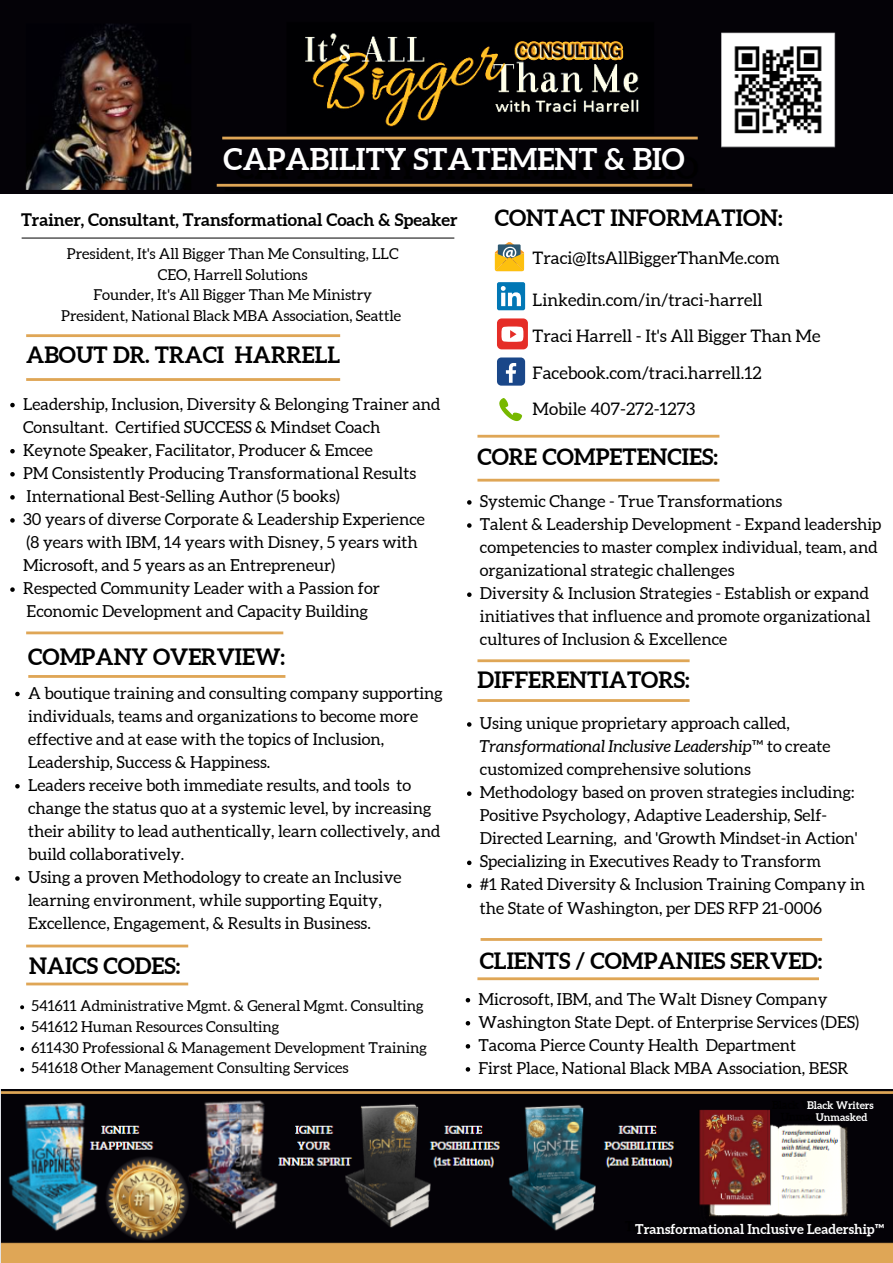
<style>
.page{position:relative;width:893px;height:1263px;background:#fff}
.page>*{position:absolute;margin:0;border:0;box-sizing:border-box;transform-origin:0 0}
.t1{font:700 30px "Aleo";color:#fff}
.t2{font:700 22.5px "Aleo";color:#000}
.t3{font:17.25px/36.2px "Aleo";color:#000}
.t4{font:700 17.25px "Aleo";color:#000}
.t5{font:16.5px/23.1px "Aleo";color:#000}
.t6{font:15px/20.9px "Aleo";color:#000;text-align:center}
.t7{font:700 13.5px "Aleo";color:#fff}
.t8{font:700 10.5px/11.9px "Aleo";color:#fff;text-align:center}
.s1{font-style:italic}
</style>
<div class="page">
<img style="left:0;top:1090px;width:893px;height:173px">
<svg style="left:21px;top:237px;width:397px;height:2px"></svg>
<div style="left:497px;top:318px;width:31px;height:31px;background:#e52d27;border-radius:5px"></div>
<svg style="left:501px;top:326px;width:22px;height:16px"></svg>
<svg style="left:495px;top:242px;width:29px;height:29px"></svg>
<svg style="left:499px;top:398px;width:23px;height:23px"></svg>
<div style="left:497px;top:357px;width:28px;height:29px;background:#1a4789;border-radius:4px"></div>
<svg style="left:506px;top:363px;width:10px;height:20px"></svg>
<img style="left:0;top:0;width:893px;height:193px">
<hr style="left:217px;top:184px;width:475px;height:3px;background:#dfa656">
<hr style="left:222px;top:137px;width:475px;height:2px;background:#dfa656">
<div style="left:497px;top:282px;width:28px;height:28px;background:#0177b5;border-radius:2px"></div>
<svg style="left:501px;top:286px;width:20px;height:20px"></svg>
<hr style="left:26px;top:378px;width:314px;height:3px;background:#dfa656">
<hr style="left:28px;top:675px;width:257px;height:3px;background:#dfa656">
<hr style="left:477px;top:479px;width:242px;height:3px;background:#dfa656">
<hr style="left:477px;top:699px;width:212px;height:3px;background:#dfa656">
<hr style="left:480px;top:938px;width:342px;height:3px;background:#dfa656">
<hr style="left:26px;top:982px;width:162px;height:3px;background:#dfa656">
<svg style="left:15px;top:692px;width:5px;height:4px"></svg>
<svg style="left:15px;top:784px;width:5px;height:4px"></svg>
<svg style="left:15px;top:876px;width:5px;height:5px"></svg>
<svg style="left:10px;top:403px;width:5px;height:4px"></svg>
<svg style="left:10px;top:449px;width:5px;height:4px"></svg>
<svg style="left:10px;top:472px;width:5px;height:4px"></svg>
<svg style="left:10px;top:495px;width:5px;height:5px"></svg>
<svg style="left:10px;top:518px;width:5px;height:5px"></svg>
<svg style="left:10px;top:587px;width:5px;height:5px"></svg>
<svg style="left:467px;top:500px;width:4px;height:5px"></svg>
<svg style="left:467px;top:523px;width:4px;height:5px"></svg>
<svg style="left:467px;top:592px;width:4px;height:5px"></svg>
<hr style="left:477px;top:977px;width:342px;height:3px;background:#dfa656">
<hr style="left:26px;top:631px;width:257px;height:3px;background:#dfa656">
<hr style="left:26px;top:334px;width:314px;height:3px;background:#dfa656">
<hr style="left:26px;top:944px;width:162px;height:3px;background:#dfa656">
<hr style="left:477px;top:659px;width:212px;height:3px;background:#dfa656">
<hr style="left:477px;top:435px;width:242px;height:3px;background:#dfa656">
<svg style="left:466px;top:998px;width:4px;height:4px"></svg>
<svg style="left:466px;top:1021px;width:4px;height:4px"></svg>
<svg style="left:466px;top:1044px;width:4px;height:4px"></svg>
<svg style="left:466px;top:1067px;width:4px;height:4px"></svg>
<svg style="left:20px;top:1005px;width:4px;height:4px"></svg>
<svg style="left:20px;top:1026px;width:4px;height:4px"></svg>
<svg style="left:20px;top:1047px;width:4px;height:4px"></svg>
<svg style="left:20px;top:1068px;width:4px;height:4px"></svg>
<svg style="left:467px;top:722px;width:4px;height:5px"></svg>
<svg style="left:467px;top:791px;width:4px;height:5px"></svg>
<svg style="left:467px;top:860px;width:4px;height:5px"></svg>
<svg style="left:467px;top:884px;width:4px;height:4px"></svg>
<hr style="left:22px;top:238px;width:432px;height:1px;background:#000">
<h1 class="t1" style="left:224px;top:142px;width:462px">CAPABILITY STATEMENT &amp; BIO</h1>
<h1 class="t1" style="left:221px;top:151px;width:462px">CAPABILITY STATEMENT &amp; BIO</h1>
<p class="t4" style="left:21px;top:210px;width:438px">Trainer, Consultant, Transformational Coach &amp; Speaker</p>
<p class="t6" style="left:61px;top:244px;width:341px">President, It's All Bigger Than Me Consulting, LLC CEO, Harrell Solutions<br>Founder, It's All Bigger Than Me Ministry President, National Black MBA Association, Seattle</p>
<h2 class="t2" style="left:495px;top:204px;width:289px">CONTACT INFORMATION:</h2>
<p class="t3" style="left:532px;top:241px;width:248px">Traci@ItsAllBiggerThanMe.com</p>
<p class="t3" style="left:532px;top:282px;width:231px">Linkedin.com/in/traci-harrell</p>
<h2 class="t2" style="left:26px;top:341px;width:315px">ABOUT DR. TRACI HARRELL</h2>
<p class="t5" style="left:23px;top:393px;width:419px">Leadership, Inclusion, Diversity &amp; Belonging Trainer and Consultant. Certified SUCCESS &amp; Mindset Coach Keynote Speaker, Facilitator, Producer &amp; Emcee<br>PM Consistently Producing Transformational Results International Best-Selling Author (5 books)<br>30 years of diverse Corporate &amp; Leadership Experience (8 years with IBM, 14 years with Disney, 5 years with Microsoft, and 5 years as an Entrepreneur)<br>Respected Community Leader with a Passion for Economic Development and Capacity Building</p>
<h2 class="t2" style="left:28px;top:644px;width:258px">COMPANY OVERVIEW:</h2>
<p class="t5" style="left:28px;top:682px;width:416px">A boutique training and consulting company supporting individuals, teams and organizations to become more effective and at ease with the topics of Inclusion, Leadership, Success &amp; Happiness.<br>Leaders receive both immediate results, and tools to change the status quo at a systemic level, by increasing their ability to lead authentically, learn collectively, and build collaboratively.<br>Using a proven Methodology to create an Inclusive learning environment, while supporting Equity, Excellence, Engagement, &amp; Results in Business.</p>
<p class="t3" style="left:532px;top:319px;width:289px">Traci Harrell - It's All Bigger Than Me<br>Facebook.com/traci.harrell.12</p>
<p class="t3" style="left:532px;top:392px;width:164px">Mobile 407-272-1273</p>
<h2 class="t2" style="left:477px;top:444px;width:242px">CORE COMPETENCIES:</h2>
<p class="t5" style="left:480px;top:490px;width:403px">Systemic Change - True Transformations<br>Talent &amp; Leadership Development - Expand leadership competencies to master complex individual, team, and organizational strategic challenges<br>Diversity &amp; Inclusion Strategies - Establish or expand initiatives that influence and promote organizational cultures of Inclusion &amp; Excellence</p>
<h2 class="t2" style="left:477px;top:667px;width:213px">DIFFERENTIATORS:</h2>
<p class="t5" style="left:480px;top:712px;width:387px">Using unique proprietary approach called, <span class="s1">Transformational Inclusive Leadership</span>™ to create customized comprehensive solutions<br>Methodology based on proven strategies including:<br>Positive Psychology, Adaptive Leadership, Self-Directed Learning, and 'Growth Mindset-in Action' Specializing in Executives Ready to Transform<br>#1 Rated Diversity &amp; Inclusion Training Company in the State of Washington, per DES RFP 21-0006</p>
<h2 class="t2" style="left:29px;top:953px;width:153px">NAICS CODES:</h2>
<h2 class="t2" style="left:480px;top:947px;width:344px">CLIENTS / COMPANIES SERVED:</h2>
<p class="t6" style="left:32px;top:996px;width:397px;text-align:left">541611 Administrative Mgmt. &amp; General Mgmt. Consulting 541612 Human Resources Consulting<br>611430 Professional &amp; Management Development Training 541618 Other Management Consulting Services</p>
<p class="t5" style="left:478px;top:988px;width:382px">Microsoft, IBM, and The Walt Disney Company Washington State Dept. of Enterprise Services (DES)<br>Tacoma Pierce County Health Department<br>First Place, National Black MBA Association, BESR</p>
<p class="t8" style="left:807px;top:1099px;width:68px">Black Writers<br>Unmasked</p>
<p class="t7" style="left:635px;top:1221px;width:250px">Transformational Inclusive Leadership™</p>
</div>
